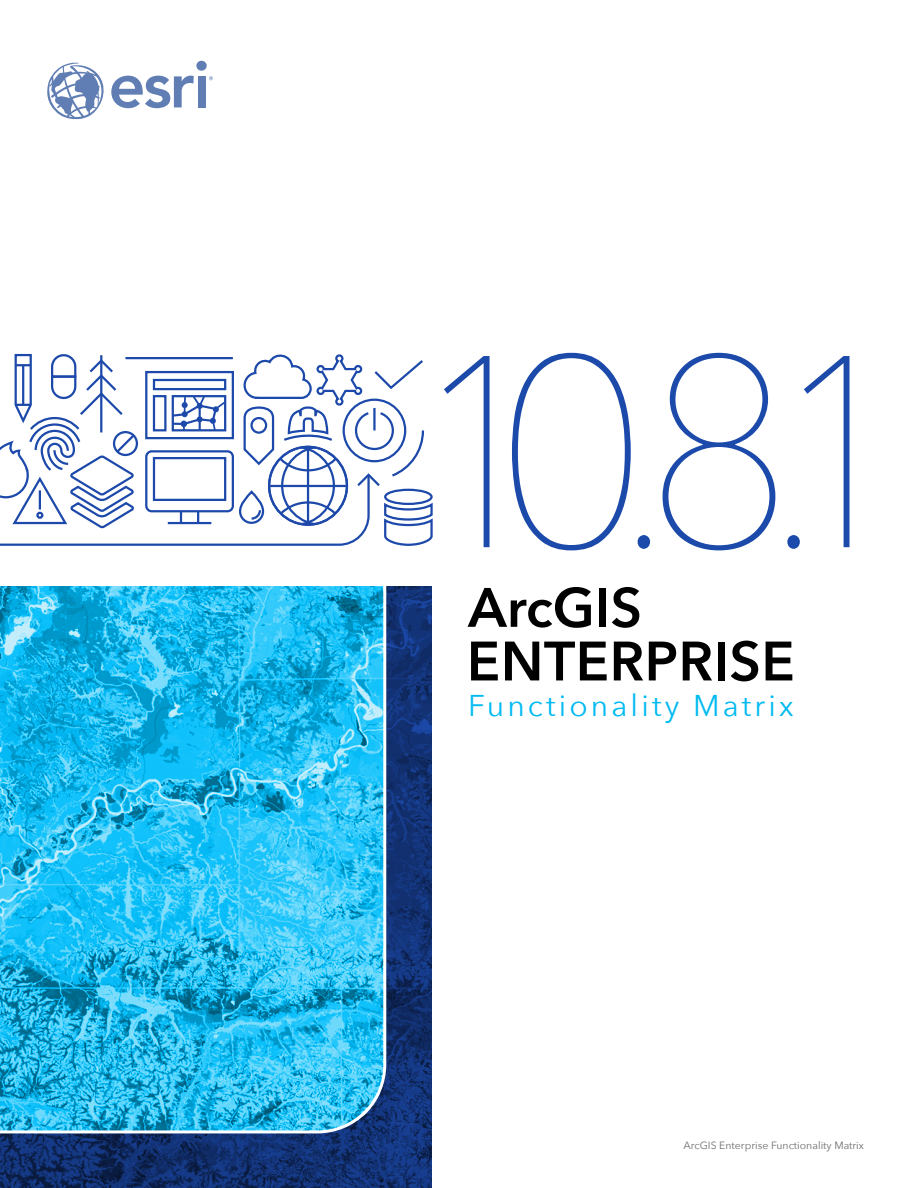
<style>
.page{position:relative;width:918px;height:1188px;background:#fff}
.page>*{position:absolute;margin:0;border:0;box-sizing:border-box;transform-origin:0 0}
.t1{font:200 270px "Avenir Next";color:#1c4aab}
.t2{font:200 120px "Avenir Next";color:#1c49aa}
.t3{font:600 54.9px "Avenir Next";letter-spacing:.01em;color:#000}
.t4{font:30px "Avenir Next";letter-spacing:.105em;color:#00baf1}
.t5{font:10.5px "Avenir Next";color:#6c6d70}
</style>
<div class="page">
<svg style="left:0;top:586px;width:432px;height:602px;background:#133272"></svg>
<svg style="left:0;top:586px;width:386px;height:547px;background:#28bbeb"></svg>
<svg style="left:0;top:353px;width:433px;height:193px"></svg>
<hr style="left:22px;top:365px;width:2px;height:40px;background:#1c49aa">
<hr style="left:125px;top:357px;width:108px;height:2px;background:#1c49aa">
<div style="left:198px;top:76px;width:7px;height:31px;background:#607eb4"></div>
<svg style="left:209px;top:76px;width:4px;height:4px"></svg>
<div style="left:196px;top:61px;width:11px;height:10px;background:#607eb4;border-radius:50%"></div>
<svg style="left:47px;top:62px;width:147px;height:58px"></svg>
<p class="t1" style="left:405px;top:225px;width:513px">10.8.1</p>
<p class="t2" style="left:443px;top:298px;width:286px">10.5 &amp;</p>
<p class="t2" style="left:443px;top:404px;width:268px">10.5.1</p>
<p class="t3" style="left:468px;top:561px;width:176px">ArcGIS</p>
<p class="t3" style="left:467px;top:614px;width:330px">ENTERPRISE</p>
<p class="t4" style="left:468px;top:681px;width:327px">Functionality Matrix</p>
<p class="t5" style="left:684px;top:1136px;width:182px">ArcGIS Enterprise Functionality Matrix</p>
</div>
